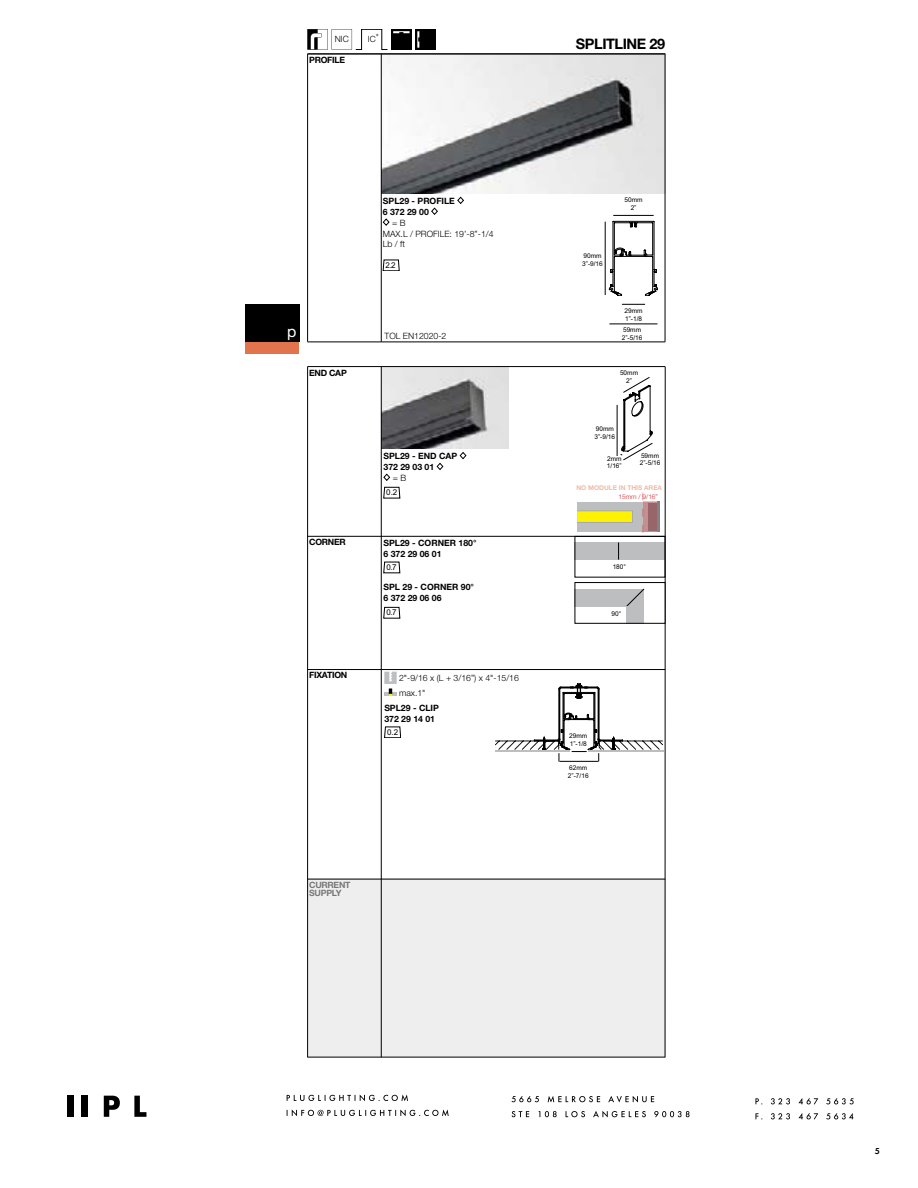
<style>
.page{position:relative;width:918px;height:1188px;background:#fff}
.page>*{position:absolute;margin:0;border:0;box-sizing:border-box;transform-origin:0 0}
.t1{font:15.6px "Helvetica Neue";color:#fff}
.t2{font:700 14.55px "Helvetica Neue";letter-spacing:-.03em;color:#000}
.t3{font:11.55px "Arial";color:#000}
.t4{font:600 9px "Futura PT";color:#000}
.t5{font:700 8.7px/10.9px "Helvetica Neue";color:#000}
.t6{font:300 8.7px/10.9px "Helvetica Neue";color:#000}
.t7{font:700 8.7px/7.9px "Helvetica Neue";letter-spacing:-.03em;color:#000}
.t8{font:300 8.55px "Helvetica Neue";color:#000}
.t9{font:7.95px "Arial";color:#000}
.t10{font:6.6px/7.8px "Arial";color:#000}
.t11{font:700 6.6px "Helvetica Neue";color:#eebaa7}
.t12{font:300 6.6px "Helvetica Neue";color:#d2232a}
</style>
<div class="page">
<svg style="left:512px;top:1111px;width:178px;height:7px"></svg>
<svg style="left:512px;top:1096px;width:142px;height:7px"></svg>
<svg style="left:755px;top:1113px;width:98px;height:7px"></svg>
<svg style="left:755px;top:1098px;width:99px;height:7px"></svg>
<svg style="left:287px;top:1109px;width:162px;height:7px"></svg>
<svg style="left:287px;top:1094px;width:121px;height:7px"></svg>
<svg style="left:104px;top:1096px;width:42px;height:21px"></svg>
<div style="left:82px;top:1096px;width:6px;height:21px;background:#000"></div>
<div style="left:68px;top:1096px;width:6px;height:21px;background:#000"></div>
<div style="left:246px;top:342px;width:53px;height:12px;background:#e1744c"></div>
<div style="left:246px;top:305px;width:53px;height:37px;background:#000"></div>
<div style="left:308px;top:878px;width:357px;height:179px;background:#eee"></div>
<img style="left:382px;top:367px;width:127px;height:82px">
<img style="left:382px;top:55px;width:283px;height:139px">
<div style="left:575px;top:543px;width:90px;height:17px;background:#bcbec0"></div>
<svg style="left:618px;top:543px;width:1px;height:17px"></svg>
<hr style="left:381px;top:54px;width:1px;height:288px;background:#000">
<hr style="left:665px;top:54px;width:1px;height:288px;background:#000">
<hr style="left:307px;top:54px;width:1px;height:288px;background:#000">
<hr style="left:381px;top:367px;width:1px;height:690px;background:#000">
<hr style="left:665px;top:367px;width:1px;height:690px;background:#000">
<hr style="left:307px;top:367px;width:1px;height:690px;background:#000">
<hr style="left:307px;top:53px;width:358px;height:2px;background:#000">
<hr style="left:307px;top:1057px;width:358px;height:1px;background:#000">
<hr style="left:307px;top:366px;width:358px;height:1px;background:#000">
<hr style="left:307px;top:669px;width:358px;height:1px;background:#000">
<hr style="left:307px;top:879px;width:358px;height:1px;background:#000">
<hr style="left:307px;top:536px;width:358px;height:1px;background:#000">
<hr style="left:307px;top:342px;width:358px;height:1px;background:#000">
<div style="left:415px;top:29px;width:21px;height:21px;background:#000"></div>
<svg style="left:417px;top:31px;width:2px;height:17px"></svg>
<div style="left:391px;top:29px;width:21px;height:21px;background:#000"></div>
<svg style="left:307px;top:29px;width:103px;height:21px"></svg>
<hr style="left:605px;top:222px;width:1px;height:73px;background:#000">
<svg style="left:622px;top:304px;width:23px;height:1px"></svg>
<hr style="left:609px;top:324px;width:48px;height:1px;background:#000">
<hr style="left:613px;top:215px;width:41px;height:1px;background:#000">
<svg style="left:609px;top:221px;width:49px;height:74px"></svg>
<hr style="left:617px;top:405px;width:1px;height:51px;background:#000">
<svg style="left:621px;top:377px;width:32px;height:83px"></svg>
<svg style="left:457px;top:197px;width:7px;height:7px"></svg>
<svg style="left:431px;top:208px;width:7px;height:7px"></svg>
<svg style="left:383px;top:219px;width:6px;height:7px"></svg>
<svg style="left:383px;top:260px;width:16px;height:11px"></svg>
<svg style="left:460px;top:452px;width:6px;height:7px"></svg>
<svg style="left:437px;top:463px;width:6px;height:7px"></svg>
<svg style="left:384px;top:474px;width:6px;height:7px"></svg>
<svg style="left:383px;top:487px;width:17px;height:11px"></svg>
<svg style="left:384px;top:562px;width:16px;height:11px"></svg>
<svg style="left:577px;top:589px;width:68px;height:32px"></svg>
<div style="left:627px;top:606px;width:17px;height:17px;background:#bcbec0"></div>
<div style="left:575px;top:582px;width:90px;height:41px;border:1px solid #000"></div>
<svg style="left:383px;top:607px;width:17px;height:12px"></svg>
<svg style="left:495px;top:684px;width:168px;height:77px"></svg>
<hr style="left:560px;top:761px;width:38px;height:1px;background:#000">
<svg style="left:384px;top:672px;width:13px;height:24px"></svg>
<svg style="left:384px;top:727px;width:17px;height:11px"></svg>
<div style="left:577px;top:502px;width:80px;height:30px;background:#bcbec0"></div>
<hr style="left:657px;top:501px;width:2px;height:31px;background:#808285">
<div style="left:577px;top:510px;width:56px;height:13px;background:#fff200;border:1px solid #a7a9ac"></div>
<svg style="left:643px;top:502px;width:14px;height:30px"></svg>
<svg style="left:642px;top:492px;width:1px;height:41px"></svg>
<p class="t6" style="left:376px;top:31px;width:5px">*</p>
<p class="t6" style="left:335px;top:34px;width:16px">NIC</p>
<p class="t8" style="left:368px;top:34px;width:9px">IC</p>
<p class="t7" style="left:309px;top:55px;width:37px">PROFILE</p>
<h2 class="t2" style="left:576px;top:35px;width:91px">SPLITLINE 29</h2>
<h1 class="t1" style="left:287px;top:322px;width:11px">p</h1>
<p class="t5" style="left:309px;top:367px;width:39px">END CAP</p>
<p class="t5" style="left:309px;top:537px;width:38px">CORNER</p>
<p class="t7" style="left:309px;top:671px;width:40px">FIXATION</p>
<p class="t5" style="left:383px;top:195px;width:74px">SPL29 - PROFILE<br>6 372 29 00</p>
<p class="t6" style="left:383px;top:217px;width:112px;text-indent:9px">= B<br>MAX.L / PROFILE: 19’-8”-1/4<br>Lb / ft</p>
<p class="t9" style="left:385px;top:260px;width:12px">2.2</p>
<p class="t6" style="left:385px;top:330px;width:63px">TOL EN12020-2</p>
<p class="t5" style="left:384px;top:450px;width:75px">SPL29 - END CAP<br>372 29 03 01</p>
<p class="t6" style="left:393px;top:472px;width:15px">= B</p>
<p class="t9" style="left:386px;top:487px;width:13px">0.2</p>
<p class="t5" style="left:384px;top:537px;width:94px">SPL29 - CORNER 180°<br>6 372 29 06 01</p>
<p class="t9" style="left:386px;top:562px;width:12px">0.7</p>
<h3 class="t3" style="left:458px;top:538px;width:25px">180°</h3>
<p class="t5" style="left:384px;top:581px;width:92px">SPL 29 - CORNER 90°<br>6 372 29 06 06</p>
<p class="t9" style="left:386px;top:607px;width:12px">0.7</p>
<p class="t6" style="left:399px;top:670px;width:121px;line-height:14.5px">2"-9/16 x (L + 3/16”) x 4"-15/16 max.1"</p>
<p class="t5" style="left:384px;top:702px;width:56px">SPL29 - CLIP<br>372 29 14 01</p>
<p class="t9" style="left:387px;top:727px;width:13px">0.2</p>
<p class="t7" style="left:309px;top:881px;width:43px">CURRENT<br>SUPPLY</p>
<p class="t10" style="left:582px;top:252px;width:22px">90mm<br>3”-9/16</p>
<p class="t10" style="left:625px;top:196px;width:20px;text-align:center">50mm<br>2”</p>
<p class="t10" style="left:625px;top:307px;width:20px">29mm<br>1”-1/8</p>
<p class="t10" style="left:622px;top:326px;width:22px">59mm<br>2”-5/16</p>
<p class="t10" style="left:620px;top:369px;width:20px;text-align:center">50mm<br>2”</p>
<p class="t10" style="left:594px;top:425px;width:22px">90mm<br>3”-9/16</p>
<p class="t10" style="left:607px;top:454px;width:16px">2mm<br>1/16”</p>
<p class="t10" style="left:640px;top:451px;width:22px">59mm<br>2”-5/16</p>
<p class="t11" style="left:576px;top:484px;width:87px">NO MODULE IN THIS AREA</p>
<p class="t12" style="left:619px;top:493px;width:41px">15mm / 9/16”</p>
<p class="t10" style="left:613px;top:563px;width:15px">180°</p>
<p class="t10" style="left:612px;top:610px;width:11px">90°</p>
<p class="t10" style="left:569px;top:732px;width:20px">29mm<br>1”-1/8</p>
<p class="t10" style="left:568px;top:764px;width:22px">62mm<br>2”-7/16</p>
<p class="t4" style="left:875px;top:1146px;width:7px">5</p>
</div>
